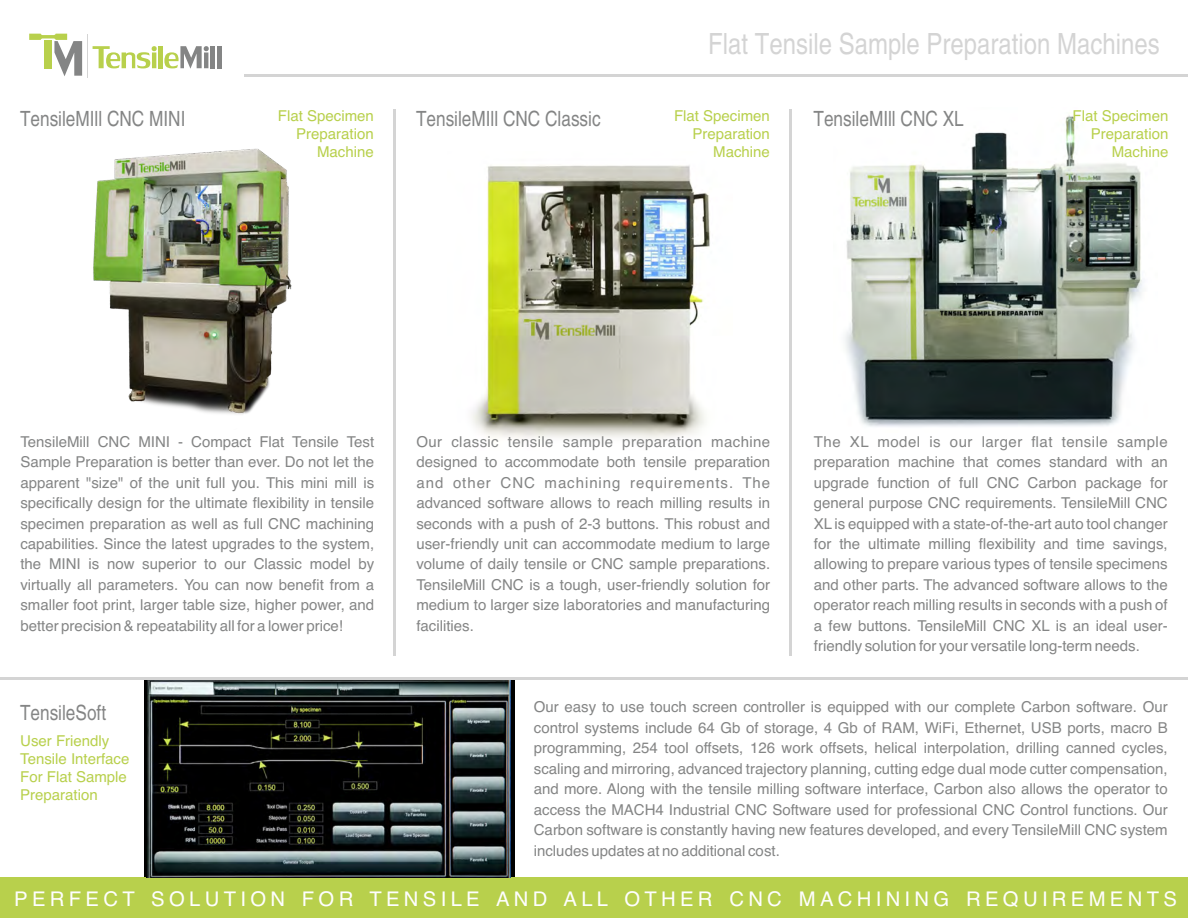
<style>
.page{position:relative;width:1188px;height:918px;background:#fff}
.page>*{position:absolute;margin:0;border:0;box-sizing:border-box;transform-origin:0 0}
.t1{font:condensed 29.25px "Helvetica";color:#d4d4d4}
.t2{font:condensed 21px "Helvetica";color:#848585}
.t3{font:20.25px "Helvetica";letter-spacing:.215em;color:#fefefe}
.t4{font:15px/20.4px "Helvetica";color:#848585;text-align:justify}
.t5{font:15px/18.1px "Helvetica";color:#b8d04c;text-align:right}
</style>
<div class="page">
<img style="left:472px;top:165px;width:238px;height:274px">
<img style="left:845px;top:115px;width:298px;height:312px">
<svg style="left:93px;top:46px;width:64px;height:22px"></svg>
<div style="left:158px;top:46px;width:5px;height:22px;background:#b8d04c"></div>
<svg style="left:164px;top:46px;width:45px;height:23px"></svg>
<div style="left:210px;top:46px;width:5px;height:22px;background:#848585"></div>
<hr style="left:217px;top:46px;width:4px;height:22px;background:#848585">
<hr style="left:87px;top:35px;width:1px;height:43px;background:#d4d4d4">
<svg style="left:29px;top:34px;width:53px;height:42px"></svg>
<hr style="left:245px;top:74px;width:943px;height:3px;background:#d4d4d4">
<hr style="left:790px;top:109px;width:2px;height:546px;background:#d4d4d4">
<hr style="left:394px;top:109px;width:2px;height:546px;background:#d4d4d4">
<div style="left:0;top:878px;width:1188px;height:40px;background:#b8d04c"></div>
<hr style="left:0;top:678px;width:1188px;height:2px;background:#d4d4d4">
<img style="left:147px;top:680px;width:364px;height:198px">
<img style="left:93px;top:148px;width:199px;height:266px">
<h2 class="t2" style="left:20px;top:111px;width:167px">TensileMIll CNC MINI</h2>
<p class="t5" style="left:278px;top:108px;width:97px">Flat Specimen<br>Preparation<br>Machine</p>
<h1 class="t1" style="left:708px;top:32px;width:453px">Flat Tensile Sample Preparation Machines</h1>
<h2 class="t2" style="left:416px;top:111px;width:186px">TensileMIll CNC Classic</h2>
<p class="t5" style="left:674px;top:108px;width:97px">Flat Specimen<br>Preparation<br>Machine</p>
<h2 class="t2" style="left:814px;top:111px;width:152px">TensileMIll CNC XL</h2>
<p class="t5" style="left:1073px;top:108px;width:97px">Flat Specimen<br>Preparation<br>Machine</p>
<p class="t4" style="left:20px;top:432px;width:355px">TensileMill CNC MINI - Compact Flat Tensile Test Sample Preparation is better than ever. Do not let the apparent "size" of the unit full you. This mini mill is specifically design for the ultimate flexibility in tensile specimen preparation as well as full CNC machining capabilities. Since the latest upgrades to the system, the MINI is now superior to our Classic model by virtually all parameters. You can now benefit from a smaller foot print, larger table size, higher power, and better precision &amp; repeatability all for a lower price!</p>
<h2 class="t2" style="left:20px;top:704px;width:88px">TensileSoft</h2>
<p class="t5" style="left:20px;top:732px;width:111px;text-align:left">User Friendly<br>Tensile Interface<br>For Flat Sample<br>Preparation</p>
<p class="t4" style="left:416px;top:432px;width:355px">Our classic tensile sample preparation machine designed to accommodate both tensile preparation and other CNC machining requirements. The advanced software allows to reach milling results in seconds with a push of 2-3 buttons. This robust and user-friendly unit can accommodate medium to large volume of daily tensile or CNC sample preparations.<br>TensileMill CNC is a tough, user-friendly solution for medium to larger size laboratories and manufacturing facilities.</p>
<p class="t4" style="left:814px;top:432px;width:355px">The XL model is our larger flat tensile sample preparation machine that comes standard with an upgrade function of full CNC Carbon package for general purpose CNC requirements. TensileMill CNC XL is equipped with a state-of-the-art auto tool changer for the ultimate milling flexibility and time savings, allowing to prepare various types of tensile specimens and other parts. The advanced software allows to the operator reach milling results in seconds with a push of a few buttons. TensileMill CNC XL is an ideal user&shy;friendly solution for your versatile long-term needs.</p>
<p class="t4" style="left:534px;top:698px;width:635px">Our easy to use touch screen controller is equipped with our complete Carbon software. Our control systems include 64 Gb of storage, 4 Gb of RAM, WiFi, Ethernet, USB ports, macro B programming, 254 tool offsets, 126 work offsets, helical interpolation, drilling canned cycles, scaling and mirroring, advanced trajectory planning, cutting edge dual mode cutter compensation, and more. Along with the tensile milling software interface, Carbon also allows the operator to access the MACH4 Industrial CNC Software used for professional CNC Control functions. Our Carbon software is constantly having new features developed, and every TensileMill CNC system includes updates at no additional cost.</p>
<h3 class="t3" style="left:14px;top:891px;width:1164px">PERFECT SOLUTION FOR TENSILE AND ALL OTHER CNC MACHINING REQUIREMENTS</h3>
</div>
